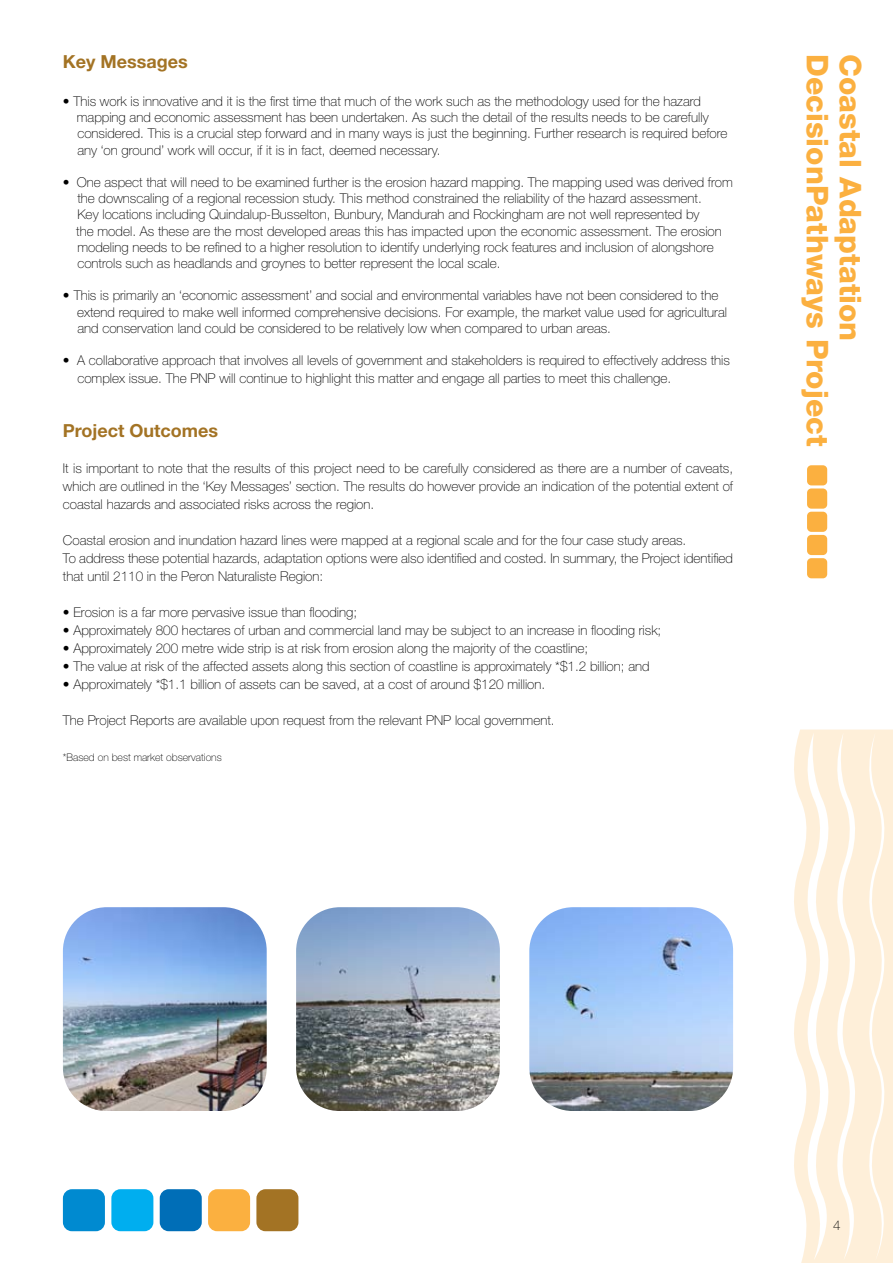
<style>
.page{position:relative;width:893px;height:1263px;background:#fff}
.page>*{position:absolute;margin:0;border:0;box-sizing:border-box;transform-origin:0 0}
.t1{font:800 30px "Helvetica Neue";color:#fbb040}
.t2{font:700 18px "Helvetica Neue";color:#a37324}
.t3{font:100 13.5px/16.2px "Helvetica Neue";color:#000}
.t4{font:100 10.5px "Helvetica Neue";color:#000}
</style>
<div class="page">
<div style="left:63px;top:1189px;width:42px;height:42px;background:#008ad0;border-radius:9px"></div>
<div style="left:111px;top:1189px;width:42px;height:42px;background:#00aeef;border-radius:9px"></div>
<div style="left:160px;top:1189px;width:42px;height:42px;background:#006eb7;border-radius:9px"></div>
<div style="left:208px;top:1189px;width:42px;height:42px;background:#fbb040;border-radius:9px"></div>
<div style="left:256px;top:1189px;width:42px;height:42px;background:#a37324;border-radius:9px"></div>
<svg style="left:794px;top:729px;width:99px;height:534px"></svg>
<svg style="left:800px;top:733px;width:92px;height:527px"></svg>
<div style="left:807px;top:558px;width:20px;height:20px;background:#fbb040;border-radius:4px"></div>
<div style="left:807px;top:535px;width:20px;height:20px;background:#fbb040;border-radius:4px"></div>
<div style="left:807px;top:512px;width:20px;height:20px;background:#fbb040;border-radius:4px"></div>
<div style="left:807px;top:488px;width:20px;height:21px;background:#fbb040;border-radius:4px"></div>
<div style="left:807px;top:465px;width:20px;height:20px;background:#fbb040;border-radius:4px"></div>
<img style="left:63px;top:907px;width:204px;height:204px">
<img style="left:296px;top:907px;width:204px;height:204px">
<img style="left:529px;top:907px;width:204px;height:204px">
<h2 class="t2" style="left:63px;top:51px;width:126px">Key Messages</h2>
<p class="t3" style="left:77px;top:93px;width:652px;text-indent:-14px">• This work is innovative and it is the first time that much of the work such as the methodology used for the hazard mapping and economic assessment has been undertaken. As such the detail of the results needs to be carefully considered. This is a crucial step forward and in many ways is just the beginning. Further research is required before any ‘on ground’ work will occur, if it is in fact, deemed necessary.</p>
<p class="t3" style="left:76px;top:174px;width:658px;text-indent:-13px">• One aspect that will need to be examined further is the erosion hazard mapping. The mapping used was derived from the downscaling of a regional recession study. This method constrained the reliability of the hazard assessment.<br>Key locations including Quindalup-Busselton, Bunbury, Mandurah and Rockingham are not well represented by<br>the model. As these are the most developed areas this has impacted upon the economic assessment. The erosion modeling needs to be refined to a higher resolution to identify underlying rock features and inclusion of alongshore controls such as headlands and groynes to better represent the local scale.</p>
<p class="t3" style="left:77px;top:288px;width:651px;text-indent:-14px">• This is primarily an ‘economic assessment’ and social and environmental variables have not been considered to the extend required to make well informed comprehensive decisions. For example, the market value used for agricultural and conservation land could be considered to be relatively low when compared to urban areas.</p>
<p class="t3" style="left:77px;top:351px;width:654px;line-height:18px;text-indent:-14px">• A collaborative approach that involves all levels of government and stakeholders is required to effectively address this complex issue. The PNP will continue to highlight this matter and engage all parties to meet this challenge.</p>
<h2 class="t2" style="left:63px;top:420px;width:157px">Project Outcomes</h2>
<p class="t3" style="left:63px;top:459px;width:672px;line-height:18px;text-align:justify">It is important to note that the results of this project need to be carefully considered as there are a number of caveats, which are outlined in the ‘Key Messages’ section. The results do however provide an indication of the potential extent of coastal hazards and associated risks across the region.</p>
<p class="t3" style="left:63px;top:531px;width:672px;line-height:18px">Coastal erosion and inundation hazard lines were mapped at a regional scale and for the four case study areas.<br>To address these potential hazards, adaptation options were also identified and costed. In summary, the Project identified that until 2110 in the Peron Naturaliste Region:</p>
<p class="t3" style="left:63px;top:604px;width:296px">• Erosion is a far more pervasive issue than flooding;</p>
<p class="t3" style="left:63px;top:622px;width:600px">• Approximately 800 hectares of urban and commercial land may be subject to an increase in flooding risk;</p>
<p class="t3" style="left:63px;top:640px;width:527px">• Approximately 200 metre wide strip is at risk from erosion along the majority of the coastline;</p>
<p class="t3" style="left:63px;top:658px;width:588px">• The value at risk of the affected assets along this section of coastline is approximately *$1.2 billion; and</p>
<p class="t3" style="left:63px;top:676px;width:484px">• Approximately *$1.1 billion of assets can be saved, at a cost of around $120 million.</p>
<p class="t3" style="left:63px;top:712px;width:493px">The Project Reports are available upon request from the relevant PNP local government.</p>
<p class="t4" style="left:63px;top:752px;width:160px">*Based on best market observations</p>
<h1 class="t1" style="left:835px;top:54px;width:394px;rotate:90deg">DecisionPathways Project</h1>
<h1 class="t1" style="left:868px;top:54px;width:289px;rotate:90deg">Coastal Adaptation</h1>
<p class="t3" style="left:833px;top:1217px;width:9px">4</p>
</div>
